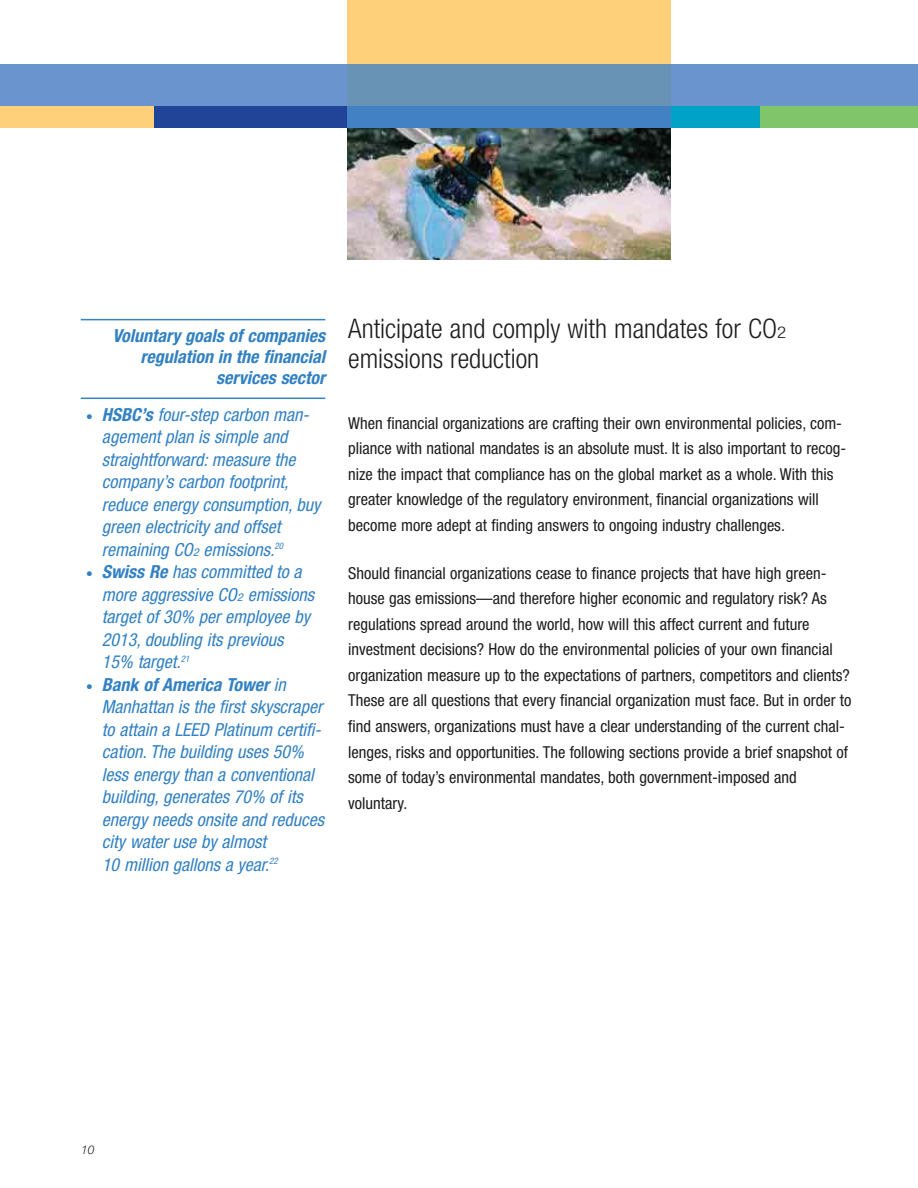
<style>
.page{position:relative;width:918px;height:1188px;background:#fff}
.page>*{position:absolute;margin:0;border:0;box-sizing:border-box;transform-origin:0 0}
.t1{font:300 condensed 27px/30px "Helvetica Neue";color:#201e1d}
.t2{font:italic condensed 18px/22.5px "Helvetica Neue";color:#3281c3}
.t3{font:italic 700 condensed 18px/21px "Helvetica Neue";color:#3281c3;text-align:right}
.t4{font:condensed 16.5px/25.5px "Helvetica Neue";color:#201e1d}
.t5{font:italic 300 12px "Helvetica Neue";color:#201e1d}
.t6{font:italic condensed 9px "Helvetica Neue";color:#3281c3}
.t7{font:6.75px "Zapf Dingbats";color:#3281c3}
.s1{font-weight:700}
.s2{font-size:10.8px}
.s3{font-size:16.2px}
</style>
<div class="page">
<img style="left:348px;top:128px;width:323px;height:131px">
<div style="left:348px;top:0;width:323px;height:65px;background:#fed07a"></div>
<div style="left:0;top:64px;width:918px;height:42px;background:#6994cd"></div>
<div style="left:671px;top:106px;width:89px;height:22px;background:#00a2c6"></div>
<div style="left:153px;top:106px;width:195px;height:22px;background:#224498"></div>
<div style="left:0;top:106px;width:153px;height:22px;background:#fed07a"></div>
<div style="left:760px;top:106px;width:158px;height:22px;background:#80c56a"></div>
<div style="left:348px;top:64px;width:323px;height:44px;background:#6993b5"></div>
<div style="left:348px;top:106px;width:323px;height:22px;background:#4281c3"></div>
<hr style="left:81px;top:319px;width:244px;height:1px;background:#3281c3">
<hr style="left:81px;top:398px;width:244px;height:1px;background:#3281c3">
<p class="t7" style="left:87px;top:413px;width:7px">●</p>
<p class="t7" style="left:87px;top:571px;width:7px">●</p>
<p class="t7" style="left:87px;top:683px;width:7px">●</p>
<p class="t3" style="left:112px;top:327px;width:218px">Voluntary goals of companies regulation in the financial services sector</p>
<p class="t2" style="left:102px;top:405px;width:224px"><span class="s1">HSBC’s</span> four-step carbon man&shy;agement plan is simple and straightforward: measure the company’s carbon footprint, reduce energy consumption, buy green electricity and offset remaining CO<span class="s2">2</span> emissions.<sup>20<br></sup><span class="s1">Swiss Re</span> has committed to a</p>
<p class="t2" style="left:102px;top:585px;width:227px">more aggressive CO<span class="s2">2</span> emissions target of 30% per employee by<br>2013, doubling its previous<br>15% target.<sup>21<br></sup><span class="s1">Bank of America Tower</span> in<br>Manhattan is the first skyscraper to attain a LEED Platinum certifi&shy;cation. The building uses 50% less energy than a conventional building, generates 70% of its energy needs onsite and reduces city water use by almost</p>
<p class="t6" style="left:269px;top:858px;width:12px">22</p>
<p class="t2" style="left:102px;top:855px;width:172px">10 million gallons a year.</p>
<h1 class="t1" style="left:348px;top:316px;width:439px">Anticipate and comply with mandates for CO<span class="s3">2 </span>emissions reduction</h1>
<p class="t4" style="left:348px;top:412px;width:500px">When financial organizations are crafting their own environmental policies, com&shy;pliance with national mandates is an absolute must. It is also important to recog&shy;nize the impact that compliance has on the global market as a whole. With this greater knowledge of the regulatory environment, financial organizations will become more adept at finding answers to ongoing industry challenges.</p>
<p class="t4" style="left:348px;top:562px;width:505px">Should financial organizations cease to finance projects that have high green&shy;house gas emissions—and therefore higher economic and regulatory risk? As regulations spread around the world, how will this affect current and future investment decisions? How do the environmental policies of your own financial organization measure up to the expectations of partners, competitors and clients?<br>These are all questions that every financial organization must face. But in order to find answers, organizations must have a clear understanding of the current chal&shy;lenges, risks and opportunities. The following sections provide a brief snapshot of some of today’s environmental mandates, both government-imposed and voluntary.</p>
<p class="t5" style="left:81px;top:1145px;width:15px">10</p>
</div>
